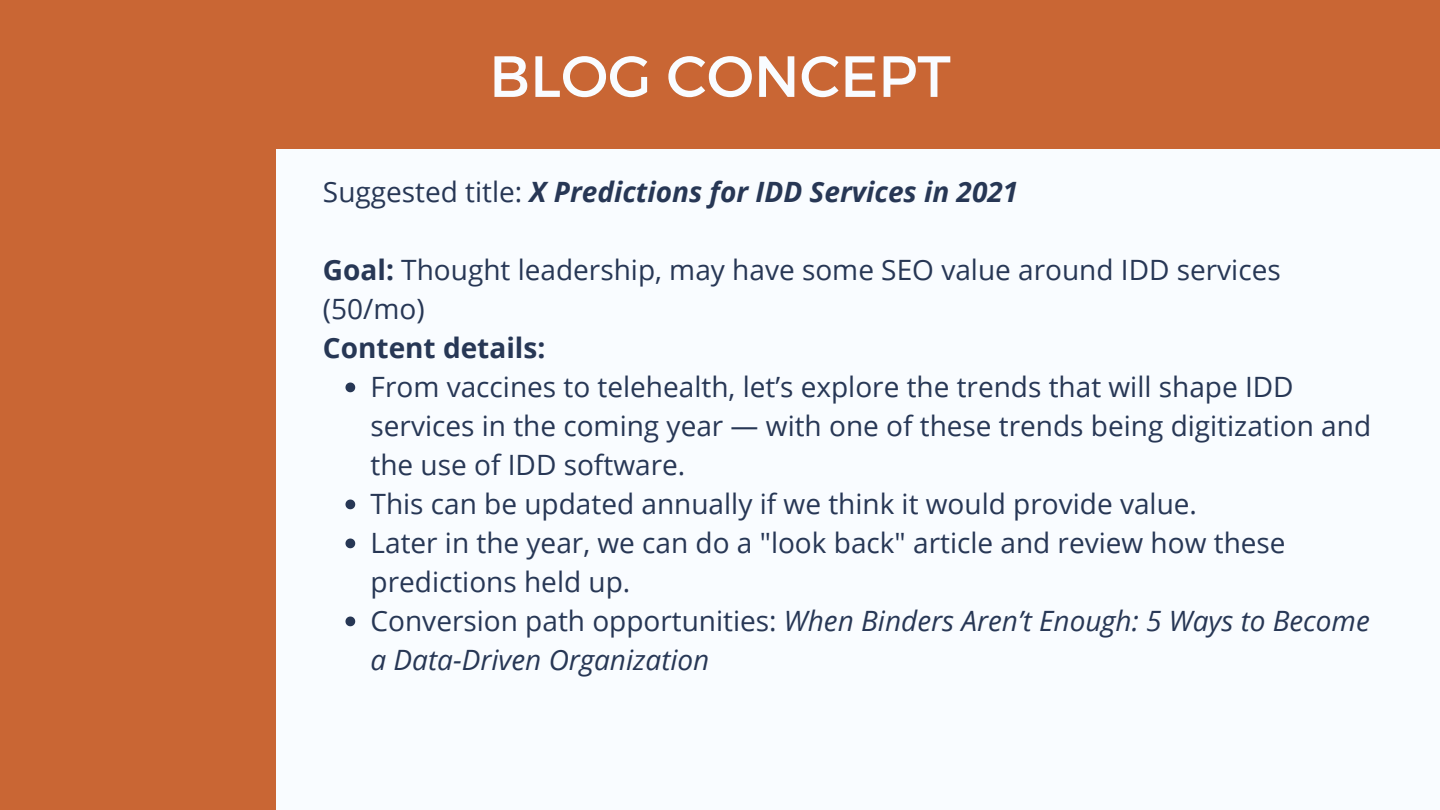
<style>
.page{position:relative;width:1440px;height:810px;background:#f9fcff}
.page>*{position:absolute;margin:0;border:0;box-sizing:border-box;transform-origin:0 0}
.t1{font:58px "Montserrat";color:#f9fcff}
.t2{font:28px/39px "Open Sans";color:#273755}
.t3{font:italic 700 28px "Open Sans";color:#273755}
.t4{font:700 28px "Open Sans";color:#273755}
.s1{font-weight:400;font-style:normal}
.s2{font-weight:700}
.s3{font-style:italic}
</style>
<div class="page">
<div style="left:0;top:108px;width:276px;height:702px;background:#c96634"></div>
<div style="left:0;top:0;width:1440px;height:149px;background:#c96634"></div>
<svg style="left:345px;top:383px;width:10px;height:9px"></svg>
<svg style="left:345px;top:500px;width:10px;height:9px"></svg>
<svg style="left:345px;top:539px;width:10px;height:9px"></svg>
<svg style="left:345px;top:617px;width:10px;height:9px"></svg>
<h1 class="t1" style="left:489px;top:39px;width:463px">BLOG CONCEPT</h1>
<p class="t3" style="left:323px;top:172px;width:697px"><span class="s1">Suggested title:</span> X Predictions for IDD Services in 2021</p>
<p class="t2" style="left:323px;top:249px;width:959px"><span class="s2">Goal:</span> Thought leadership, may have some SEO value around IDD services (50/mo)</p>
<p class="t4" style="left:323px;top:328px;width:224px">Content details:</p>
<p class="t2" style="left:371px;top:366px;width:1002px">From vaccines to telehealth, let’s explore the trends that will shape IDD services in the coming year — with one of these trends being digitization and the use of IDD software.<br>This can be updated annually if we think it would provide value.<br>Later in the year, we can do a "look back" article and review how these predictions held up.<br>Conversion path opportunities: <span class="s3">When Binders Aren’t Enough: 5 Ways to Become a Data-Driven Organization</span></p>
</div>
